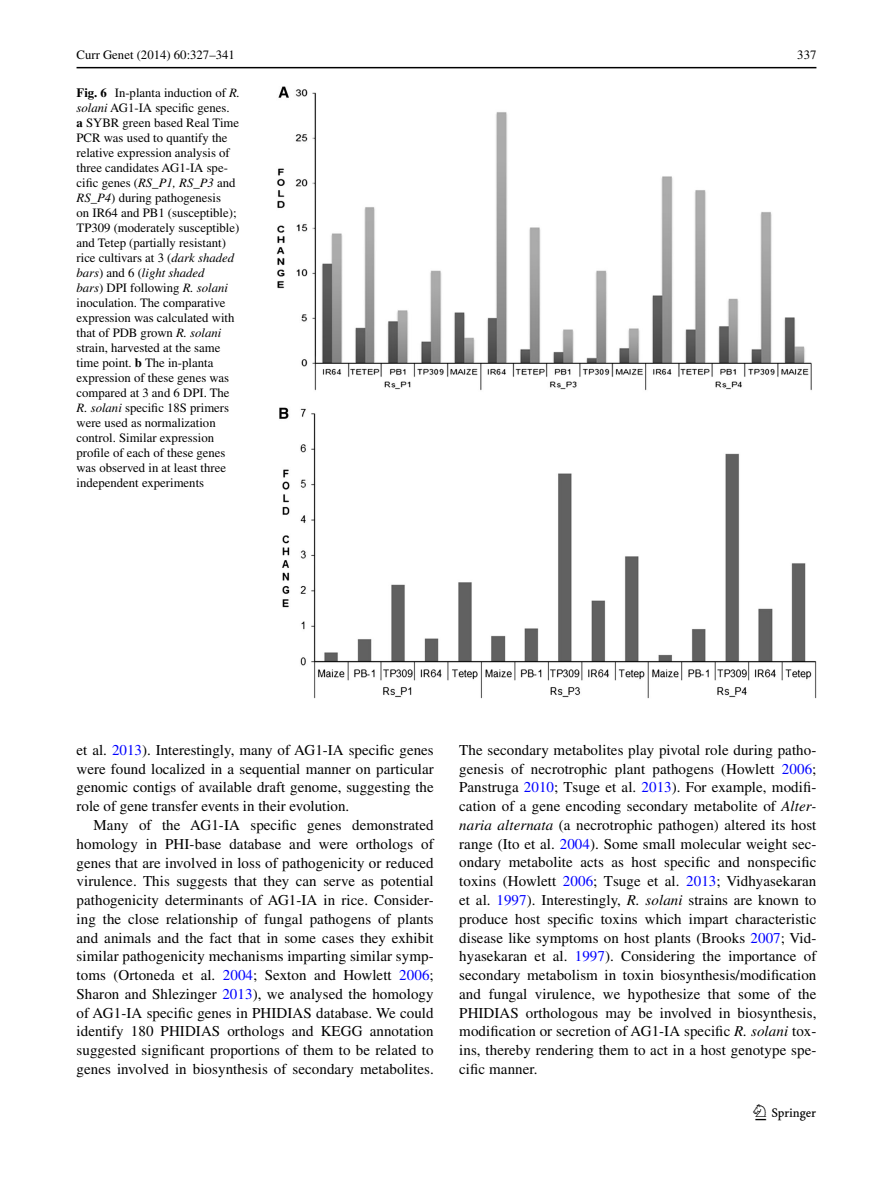
<style>
.page{position:relative;width:893px;height:1187px;background:#fff}
.page>*{position:absolute;margin:0;border:0;box-sizing:border-box;transform-origin:0 0}
.t1{font:22.5px "Springnew";color:#000}
.t2{font:15px/18.8px "Times";letter-spacing:.005em;color:#000;text-align:justify}
.t3{font:12.75px/15px "Times";color:#000}
.s1{font-weight:700}
.s2{font-style:italic}
.s3{color:#00f}
</style>
<div class="page">
<hr style="left:77px;top:67px;width:739px;height:1px;background:#000">
<img style="left:276px;top:87px;width:540px;height:611px">
<p class="t3" style="left:77px;top:48px;width:160px">Curr Genet (2014) 60:327–341</p>
<p class="t3" style="left:797px;top:48px;width:21px">337</p>
<p class="t3" style="left:77px;top:85px;width:165px"><span class="s1">Fig. 6</span> In-planta induction of <span class="s2">R. solani</span> AG1-IA specific genes.<br><span class="s1">a</span> SYBR green based Real Time<br>PCR was used to quantify the relative expression analysis of three candidates AG1-IA spe&shy;cific genes (<span class="s2">RS_P1, RS_P3</span> and<br><span class="s2">RS_P4</span>) during pathogenesis<br>on IR64 and PB1 (susceptible);<br>TP309 (moderately susceptible) and Tetep (partially resistant) rice cultivars at 3 (<span class="s2">dark shaded bars</span>) and 6 (<span class="s2">light shaded<br>bars</span>) DPI following <span class="s2">R. solani </span>inoculation. The comparative expression was calculated with that of PDB grown <span class="s2">R. solani </span>strain, harvested at the same time point. <span class="s1">b</span> The in-planta expression of these genes was compared at 3 and 6 DPI. The<br><span class="s2">R. solani</span> specific 18S primers were used as normalization control. Similar expression profile of each of these genes was observed in at least three independent experiments</p>
<p class="t2" style="left:77px;top:740px;width:359px">et al. <span class="s3">2013</span>). Interestingly, many of AG1-IA specific genes were found localized in a sequential manner on particular genomic contigs of available draft genome, suggesting the role of gene transfer events in their evolution.</p>
<p class="t2" style="left:77px;top:815px;width:359px;text-indent:17px">Many of the AG1-IA specific genes demonstrated homology in PHI-base database and were orthologs of genes that are involved in loss of pathogenicity or reduced virulence. This suggests that they can serve as potential pathogenicity determinants of AG1-IA in rice. Consider&shy;ing the close relationship of fungal pathogens of plants and animals and the fact that in some cases they exhibit similar pathogenicity mechanisms imparting similar symp&shy;toms (Ortoneda et al. <span class="s3">2004</span>; Sexton and Howlett <span class="s3">2006</span>; Sharon and Shlezinger <span class="s3">2013</span>), we analysed the homology of AG1-IA specific genes in PHIDIAS database. We could identify 180 PHIDIAS orthologs and KEGG annotation suggested significant proportions of them to be related to genes involved in biosynthesis of secondary metabolites.</p>
<p class="t2" style="left:459px;top:740px;width:359px">The secondary metabolites play pivotal role during patho&shy;genesis of necrotrophic plant pathogens (Howlett <span class="s3">2006</span>; Panstruga <span class="s3">2010</span>; Tsuge et al. <span class="s3">2013</span>). For example, modifi&shy;cation of a gene encoding secondary metabolite of <span class="s2">Alter&shy;naria alternata</span> (a necrotrophic pathogen) altered its host range (Ito et al. <span class="s3">2004</span>). Some small molecular weight sec&shy;ondary metabolite acts as host specific and nonspecific toxins (Howlett <span class="s3">2006</span>; Tsuge et al. <span class="s3">2013</span>; Vidhyasekaran et al. <span class="s3">1997</span>). Interestingly, <span class="s2">R. solani</span> strains are known to produce host specific toxins which impart characteristic disease like symptoms on host plants (Brooks <span class="s3">2007</span>; Vid&shy;hyasekaran et al. <span class="s3">1997</span>). Considering the importance of secondary metabolism in toxin biosynthesis/modification and fungal virulence, we hypothesize that some of the PHIDIAS orthologous may be involved in biosynthesis, modification or secretion of AG1-IA specific <span class="s2">R. solani</span> tox&shy;ins, thereby rendering them to act in a host genotype spe&shy;cific manner.</p>
<h1 class="t1" style="left:755px;top:1104px;width:62px">1 3</h1>
</div>
